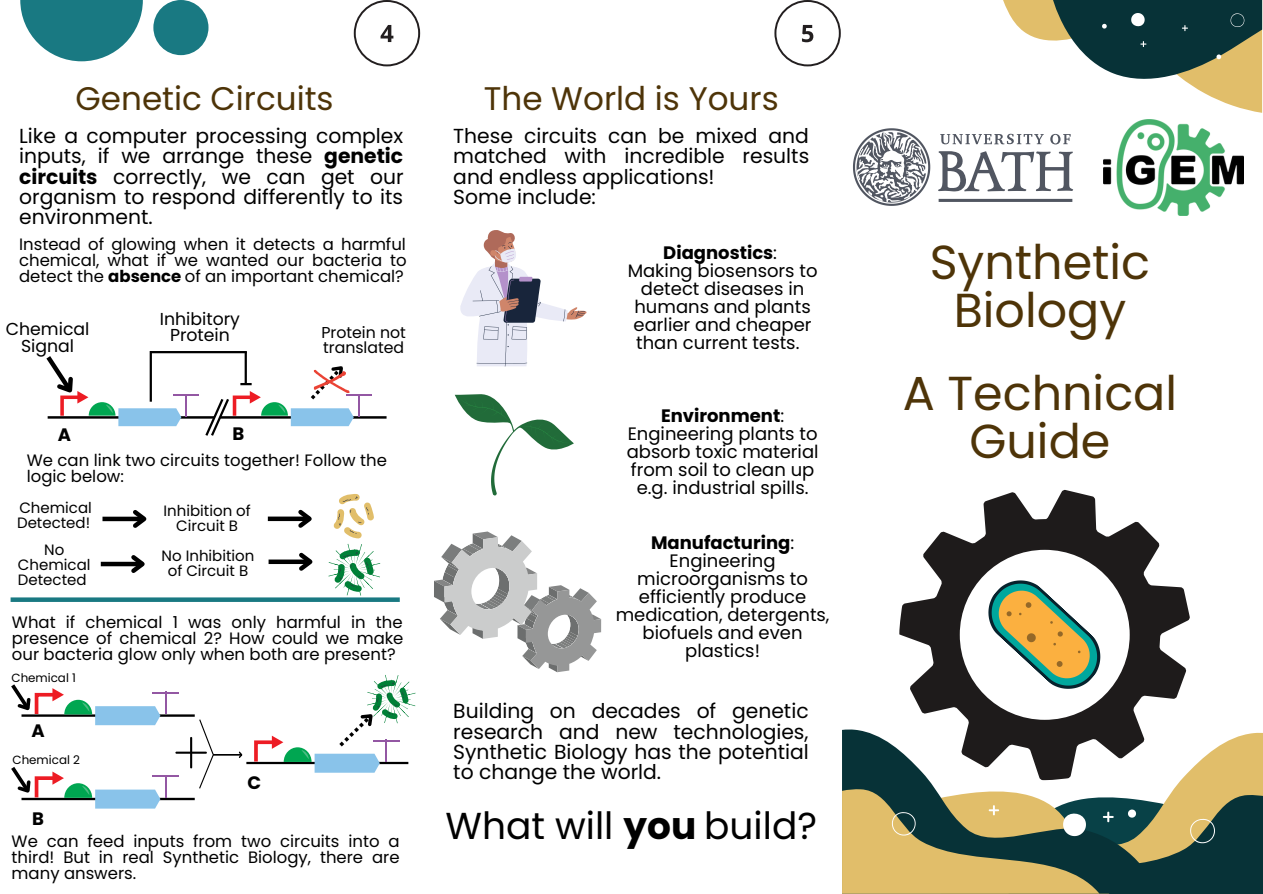
<style>
.page{position:relative;width:1263px;height:894px;background:#fff}
.page>*{position:absolute;margin:0;border:0;box-sizing:border-box;transform-origin:0 0}
.t1{font:47.55px/47.2px "Poppins";color:#4e3408;text-align:center}
.t2{font:37.5px "Poppins";color:#000}
.t3{font:32.7px "Poppins";color:#4e3408}
.t4{font:20.25px/20.2px "Poppins";color:#000;text-align:justify}
.t5{font:18px/18px "Poppins";color:#000;text-align:center}
.t6{font:700 18px "Poppins";color:#000}
.t7{font:17.25px/16.8px "Poppins";color:#000;text-align:center}
.t8{font:16.5px/15.8px "Poppins";color:#000;text-align:justify}
.t9{font:15.75px/15.3px "Poppins";color:#000}
.t10{font:15px/14.5px "Poppins";color:#000;text-align:center}
.t11{font:11.85px "Poppins";color:#000}
.s1{font-weight:700}
</style>
<div class="page">
<svg style="left:20px;top:0;width:123px;height:61px"></svg>
<div style="left:153px;top:0;width:55px;height:55px;background:#197982;border-radius:50%"></div>
<svg style="left:1204px;top:732px;width:59px;height:25px"></svg>
<svg style="left:354px;top:0;width:66px;height:66px"></svg>
<svg style="left:774px;top:0;width:67px;height:66px"></svg>
<hr style="left:48px;top:416px;width:166px;height:2px;background:#000">
<hr style="left:173px;top:394px;width:26px;height:2px;background:#9357a3">
<hr style="left:185px;top:394px;width:2px;height:22px;background:#9357a3">
<hr style="left:220px;top:416px;width:167px;height:2px;background:#000">
<hr style="left:346px;top:394px;width:26px;height:2px;background:#9357a3">
<hr style="left:358px;top:394px;width:2px;height:22px;background:#9357a3">
<hr style="left:150px;top:351px;width:97px;height:2px;background:#000">
<hr style="left:245px;top:352px;width:2px;height:31px;background:#000">
<svg style="left:46px;top:351px;width:135px;height:75px"></svg>
<hr style="left:22px;top:797px;width:173px;height:2px;background:#000">
<hr style="left:152px;top:774px;width:27px;height:2px;background:#9357a3">
<hr style="left:165px;top:774px;width:2px;height:23px;background:#9357a3">
<hr style="left:246px;top:761px;width:162px;height:2px;background:#000">
<hr style="left:22px;top:714px;width:173px;height:2px;background:#000">
<hr style="left:152px;top:691px;width:27px;height:2px;background:#9357a3">
<hr style="left:165px;top:691px;width:2px;height:22px;background:#9357a3">
<svg style="left:11px;top:684px;width:149px;height:41px"></svg>
<svg style="left:11px;top:767px;width:149px;height:41px"></svg>
<svg style="left:842px;top:729px;width:57px;height:28px;fill:#073237"></svg>
<svg style="left:842px;top:757px;width:421px;height:136px;background:#838763"></svg>
<svg style="left:455px;top:394px;width:119px;height:101px"></svg>
<svg style="left:434px;top:531px;width:167px;height:141px"></svg>
<svg style="left:899px;top:489px;width:291px;height:290px"></svg>
<svg style="left:975px;top:567px;width:139px;height:135px"></svg>
<svg style="left:460px;top:230px;width:127px;height:136px"></svg>
<div style="left:102px;top:516px;width:42px;height:5px;background:#000"></div>
<svg style="left:129px;top:510px;width:18px;height:18px"></svg>
<div style="left:268px;top:516px;width:41px;height:5px;background:#000"></div>
<svg style="left:294px;top:509px;width:18px;height:19px"></svg>
<div style="left:101px;top:561px;width:41px;height:5px;background:#000"></div>
<svg style="left:127px;top:555px;width:18px;height:18px"></svg>
<div style="left:269px;top:559px;width:41px;height:5px;background:#000"></div>
<svg style="left:295px;top:552px;width:18px;height:19px"></svg>
<svg style="left:11px;top:597px;width:389px;height:4px;background:#32878f"></svg>
<svg style="left:328px;top:494px;width:52px;height:101px"></svg>
<svg style="left:175px;top:719px;width:68px;height:70px"></svg>
<svg style="left:254px;top:675px;width:161px;height:97px"></svg>
<svg style="left:203px;top:357px;width:151px;height:79px"></svg>
<svg style="left:853px;top:128px;width:220px;height:78px"></svg>
<img style="left:1104px;top:120px;width:139px;height:95px">
<svg style="left:1003px;top:0;width:259px;height:113px"></svg>
<h3 class="t3" style="left:76px;top:76px;width:260px">Genetic Circuits</h3>
<h3 class="t3" style="left:484px;top:76px;width:296px">The World is Yours</h3>
<p class="t4" style="left:19px;top:126px;width:386px">Like a computer processing complex inputs, if we arrange these <span class="s1">genetic circuits</span> correctly, we can get our organism to respond differently to its environment.</p>
<p class="t4" style="left:453px;top:126px;width:357px;text-align:left">These circuits can be mixed and matched with incredible results and endless applications!<br>Some include:</p>
<p class="t8" style="left:19px;top:236px;width:389px">Instead of glowing when it detects a harmful chemical, what if we wanted our bacteria to detect the <span class="s1">absence</span> of an important chemical?</p>
<p class="t7" style="left:6px;top:321px;width:85px">Chemical<br>Signal</p>
<p class="t7" style="left:160px;top:310px;width:82px">Inhibitory<br>Protein</p>
<p class="t6" style="left:58px;top:422px;width:15px">A</p>
<p class="t6" style="left:232px;top:421px;width:13px">B</p>
<p class="t9" style="left:321px;top:324px;width:86px">Protein not translated</p>
<p class="t8" style="left:27px;top:452px;width:362px">We can link two circuits together! Follow the logic below:</p>
<p class="t10" style="left:17px;top:500px;width:76px;text-align:left">Chemical<br>Detected!</p>
<p class="t10" style="left:164px;top:503px;width:89px">Inhibition of<br>Circuit B</p>
<p class="t10" style="left:162px;top:548px;width:94px">No Inhibition of Circuit B</p>
<p class="t10" style="left:18px;top:542px;width:74px">No<br>Chemical<br>Detected</p>
<p class="t8" style="left:12px;top:614px;width:393px">What if chemical 1 was only harmful in the presence of chemical 2? How could we make our bacteria glow only when both are present?</p>
<p class="t11" style="left:12px;top:669px;width:66px">Chemical 1</p>
<p class="t6" style="left:32px;top:718px;width:15px">A</p>
<p class="t11" style="left:13px;top:751px;width:69px">Chemical 2</p>
<p class="t6" style="left:32px;top:805px;width:13px">B</p>
<p class="t6" style="left:247px;top:770px;width:15px">C</p>
<p class="t8" style="left:12px;top:833px;width:389px">We can feed inputs from two circuits into a third! But in real Synthetic Biology, there are many answers.</p>
<p class="t5" style="left:628px;top:243px;width:191px"><span class="s1">Diagnostics</span>:<br>Making biosensors to detect diseases in humans and plants earlier and cheaper than current tests.</p>
<p class="t5" style="left:627px;top:406px;width:193px"><span class="s1">Environment</span>:<br>Engineering plants to absorb toxic material from soil to clean up e.g. industrial spills.</p>
<p class="t5" style="left:616px;top:533px;width:215px"><span class="s1">Manufacturing</span>:<br>Engineering microorganisms to efficiently produce medication, detergents, biofuels and even plastics!</p>
<p class="t4" style="left:453px;top:701px;width:357px">Building on decades of genetic research and new technologies, Synthetic Biology has the potential to change the world.</p>
<h2 class="t2" style="left:445px;top:799px;width:373px">What will <span class="s1">you</span> build?</h2>
<h1 class="t1" style="left:930px;top:239px;width:222px">Synthetic<br>Biology</h1>
<h1 class="t1" style="left:903px;top:370px;width:276px">A Technical<br>Guide</h1>
</div>
